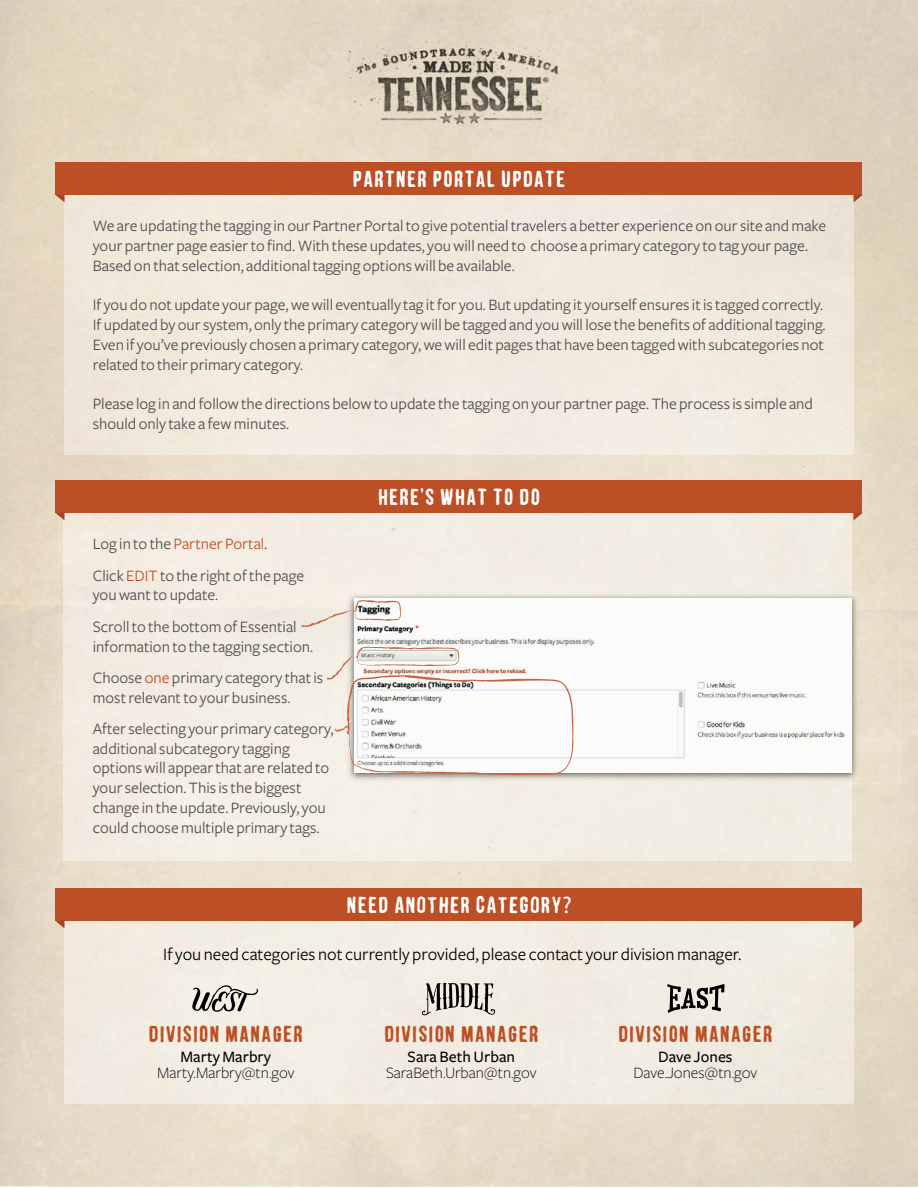
<style>
.page{position:relative;width:918px;height:1188px;background:#fff}
.page>*{position:absolute;margin:0;border:0;box-sizing:border-box;transform-origin:0 0}
.t1{font:24px "Hand Mocha Regular";color:#fff}
.t2{font:24px "Hand Mocha Regular";color:#bd4f26}
.t3{font:18px "Freight Sans";color:#000}
.t4{font:16.5px/19.8px "Freight Sans";color:#4d4d4d}
.t5{font:300 16.5px "Freight Sans";color:#000}
.t6{font:500 16.5px "Freight Sans";color:#000}
.s1{color:#bd4f26}
.s2{font-family:"Mocha Mattari"}
.s3{font-family:"Myriad Pro"}
</style>
<div class="page">
<div style="left:0;top:0;width:356px;height:215px;background:#e4d8c2"></div>
<img style="left:867px;top:592px;width:51px;height:593px">
<img style="left:346px;top:41px;width:221px;height:89px">
<div style="left:64px;top:195px;width:790px;height:259px;background:#f2e9dd"></div>
<div style="left:63px;top:513px;width:315px;height:242px;background:#f3ece3"></div>
<div style="left:63px;top:755px;width:789px;height:106px;background:#f3efe4"></div>
<div style="left:56px;top:162px;width:806px;height:33px;background:#bd4f26"></div>
<svg style="left:56px;top:195px;width:9px;height:7px"></svg>
<svg style="left:853px;top:195px;width:10px;height:7px"></svg>
<div style="left:55px;top:480px;width:807px;height:33px;background:#bd4f26"></div>
<svg style="left:55px;top:513px;width:10px;height:7px"></svg>
<svg style="left:853px;top:513px;width:10px;height:7px"></svg>
<div style="left:64px;top:921px;width:790px;height:183px;background:#f2ece1"></div>
<div style="left:55px;top:888px;width:807px;height:33px;background:#bd4f26"></div>
<svg style="left:55px;top:921px;width:10px;height:7px"></svg>
<svg style="left:853px;top:921px;width:10px;height:7px"></svg>
<svg style="left:192px;top:985px;width:66px;height:27px;background:#aeaba3"></svg>
<svg style="left:667px;top:984px;width:58px;height:29px;background:#9a9790"></svg>
<svg style="left:422px;top:983px;width:73px;height:32px;background:#a4a199"></svg>
<img style="left:852px;top:586px;width:47px;height:198px">
<img style="left:343px;top:635px;width:50px;height:149px">
<img style="left:393px;top:773px;width:459px;height:11px">
<img style="left:354px;top:598px;width:498px;height:175px">
<svg style="left:301px;top:600px;width:100px;height:28px"></svg>
<svg style="left:327px;top:647px;width:247px;height:129px"></svg>
<h1 class="t1" style="left:352px;top:168px;width:215px">PARTNER PORTAL UPDATE</h1>
<p class="t4" style="left:93px;top:216px;width:735px">We are updating the tagging in our Partner Portal to give potential travelers a better experience on our site and make your partner page easier to find. With these updates, you will need to choose a primary category to tag your page.<br>Based on that selection, additional tagging options will be available.</p>
<p class="t4" style="left:93px;top:295px;width:734px">If you do not update your page, we will eventually tag it for you. But updating it yourself ensures it is tagged correctly.<br>If updated by our system, only the primary category will be tagged and you will lose the benefits of additional tagging.<br>Even if you’ve previously chosen a primary category, we will edit pages that have been tagged with subcategories not related to their primary category.</p>
<p class="t4" style="left:93px;top:394px;width:722px">Please log in and follow the directions below to update the tagging on your partner page. The process is simple and should only take a few minutes.</p>
<p class="t4" style="left:93px;top:528px;width:213px;line-height:31.5px">Log in to the <span class="s1">Partner Portal</span>.<br>Click <span class="s1">EDIT</span> to the right of the page</p>
<p class="t4" style="left:93px;top:580px;width:205px;line-height:31.5px">you want to update.<br>Scroll to the bottom of Essential</p>
<p class="t4" style="left:93px;top:631px;width:232px;line-height:31.2px">information to the tagging section.<br>Choose <span class="s1">one</span> primary category that is</p>
<p class="t4" style="left:93px;top:682px;width:242px;line-height:31.2px">most relevant to your business.<br>After selecting your primary category,</p>
<p class="t4" style="left:93px;top:739px;width:238px">additional subcategory tagging options will appear that are related to your selection. This is the biggest change in the update. Previously, you could choose multiple primary tags.</p>
<h1 class="t1" style="left:377px;top:486px;width:165px">HERE<span class="s2">’</span>S WHAT TO DO</h1>
<h1 class="t1" style="left:346px;top:894px;width:227px">NEED ANOTHER CATEGORY<span class="s3">?</span></h1>
<p class="t3" style="left:163px;top:944px;width:580px">If you need categories not currently provided, please contact your division manager.</p>
<h1 class="t2" style="left:148px;top:1023px;width:157px">DIVISION MANAGER</h1>
<p class="t6" style="left:180px;top:1047px;width:92px">Marty Marbry</p>
<p class="t5" style="left:157px;top:1064px;width:139px">Marty.Marbry@tn.gov</p>
<h1 class="t2" style="left:384px;top:1023px;width:157px">DIVISION MANAGER</h1>
<p class="t6" style="left:408px;top:1047px;width:109px">Sara Beth Urban</p>
<p class="t5" style="left:386px;top:1064px;width:152px">SaraBeth.Urban@tn.gov</p>
<h1 class="t2" style="left:618px;top:1023px;width:157px">DIVISION MANAGER</h1>
<p class="t6" style="left:658px;top:1047px;width:76px">Dave Jones</p>
<p class="t5" style="left:633px;top:1064px;width:125px">Dave.Jones@tn.gov</p>
</div>
